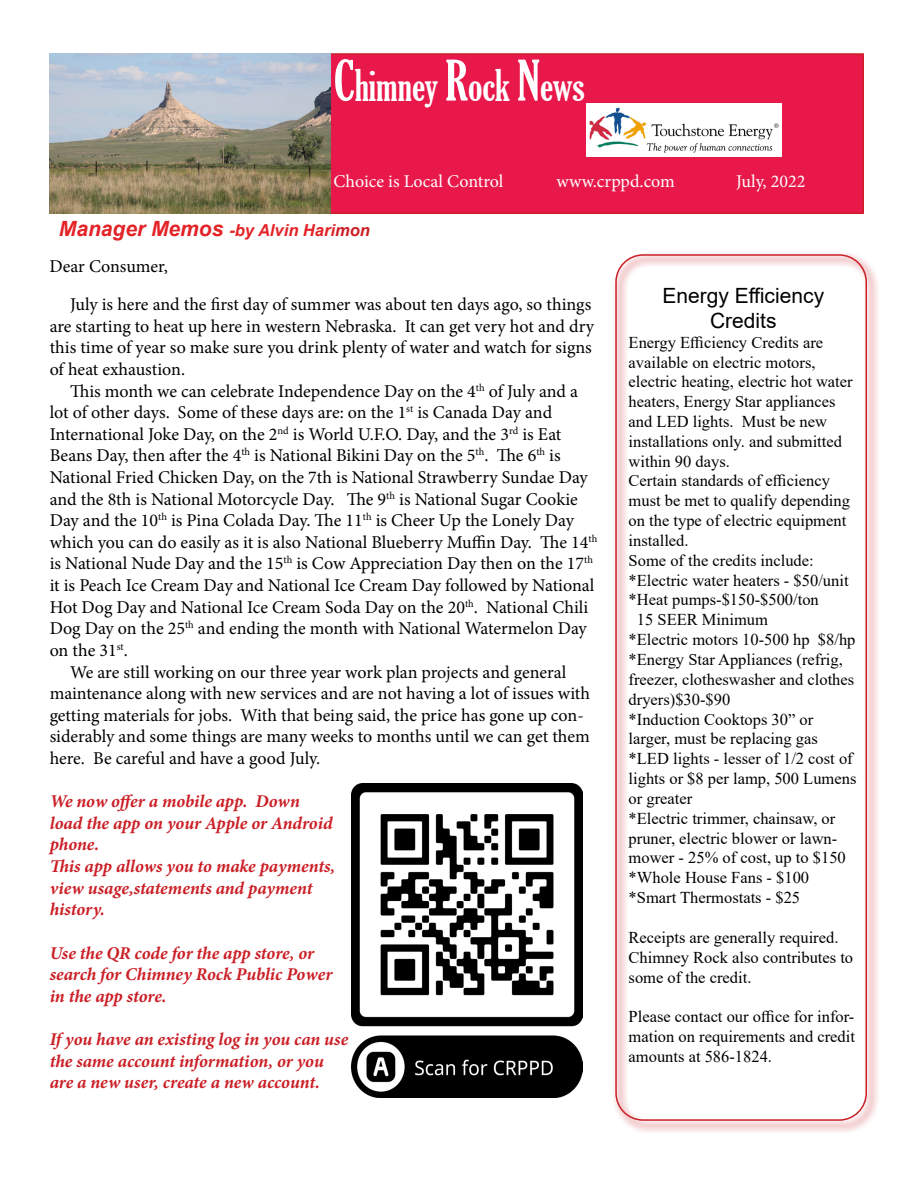
<style>
.page{position:relative;width:918px;height:1188px;background:#fff}
.page>*{position:absolute;margin:0;border:0;box-sizing:border-box;transform-origin:0 0}
.t1{font:extra-condensed 42px "Gloucester";color:#fff}
.t2{font:italic 700 21px "Arial";color:#e32328}
.t3{font:21px "Arial";color:#000}
.t4{font:18px/21.6px "Minion Pro";letter-spacing:-.005em;color:#000}
.t5{font:italic 700 18px/21.6px "Minion Pro";letter-spacing:-.005em;color:#cb1f26}
.t6{font:18px "Minion Pro";color:#fff}
.t7{font:16.5px/19.8px "Times New Roman";color:#000}
.s1{font-size:54px}
.s2{font-size:16.5px}
.s3{font-size:16.5px;color:#cb1f26}
</style>
<div class="page">
<div style="left:328px;top:54px;width:535px;height:159px;background:#e9184b"></div>
<div style="left:328px;top:53px;width:536px;height:161px;border:2px solid #cb1f26"></div>
<img style="left:587px;top:103px;width:194px;height:54px">
<div style="left:612px;top:251px;width:268px;height:883px;background:#cb1f26;opacity:.7"></div>
<div style="left:615px;top:254px;width:252px;height:867px;border:2px solid #cb1f26;border-radius:27px"></div>
<img style="left:351px;top:783px;width:231px;height:314px">
<img style="left:50px;top:54px;width:281px;height:160px">
<p class="t1" style="left:334px;top:61px;width:253px"><span class="s1">C</span>himney <span class="s1">R</span>ock <span class="s1">N</span>ews</p>
<p class="t6" style="left:334px;top:169px;width:172px">Choice is Local Control</p>
<p class="t6" style="left:557px;top:169px;width:120px">www.crppd.com</p>
<p class="t6" style="left:736px;top:169px;width:71px">July, 2022</p>
<p class="t2" style="left:59px;top:214px;width:312px">Manager Memos <span class="s2">-by Alvin Hari</span><span class="s3">mon</span></p>
<p class="t4" style="left:49px;top:256px;width:120px">Dear Consumer,</p>
<p class="t4" style="left:50px;top:294px;width:546px;text-indent:20px">July is here and the first day of summer was about ten days ago, so things are starting to heat up here in western Nebraska. It can get very hot and dry this time of year so make sure you drink plenty of water and watch for signs of heat exhaustion.</p>
<p class="t4" style="left:50px;top:380px;width:530px;text-indent:20px">This month we can celebrate Independence Day on the 4<sup>th</sup> of July and a lot of other days. Some of these days are: on the 1<sup>st</sup> is Canada Day and</p>
<p class="t4" style="left:50px;top:423px;width:549px">International Joke Day, on the 2<sup>nd</sup> is World U.F.O. Day, and the 3<sup>rd</sup> is Eat Beans Day, then after the 4<sup>th</sup> is National Bikini Day on the 5<sup>th</sup>. The 6<sup>th</sup> is National Fried Chicken Day, on the 7th is National Strawberry Sundae Day and the 8th is National Motorcycle Day. The 9<sup>th</sup> is National Sugar Cookie Day and the 10<sup>th</sup> is Pina Colada Day. The 11<sup>th</sup> is Cheer Up the Lonely Day which you can do easily as it is also National Blueberry Muffin Day. The 14<sup>th </sup>is National Nude Day and the 15<sup>th</sup> is Cow Appreciation Day then on the 17<sup>th </sup>it is Peach Ice Cream Day and National Ice Cream Day followed by National Hot Dog Day and National Ice Cream Soda Day on the 20<sup>th</sup>. National Chili Dog Day on the 25<sup>th</sup> and ending the month with National Watermelon Day on the 31<sup>st</sup>.</p>
<p class="t4" style="left:50px;top:661px;width:542px;text-indent:20px">We are still working on our three year work plan projects and general maintenance along with new services and are not having a lot of issues with getting materials for jobs. With that being said, the price has gone up con&shy;siderably and some things are many weeks to months until we can get them here. Be careful and have a good July.</p>
<p class="t5" style="left:50px;top:790px;width:284px">We now offer a mobile app. Down load the app on your Apple or Android phone.</p>
<p class="t5" style="left:50px;top:855px;width:287px">This app allows you to make payments, view usage,statements and payment history.</p>
<p class="t5" style="left:50px;top:942px;width:284px">Use the QR code for the app store, or search for Chimney Rock Public Power in the app store.</p>
<p class="t5" style="left:50px;top:1028px;width:300px">If you have an existing log in you can use the same account information, or you are a new user, create a new account.</p>
<p class="t3" style="left:662px;top:281px;width:163px">Energy Efficiency</p>
<p class="t3" style="left:710px;top:306px;width:68px">Credits</p>
<p class="t7" style="left:629px;top:332px;width:226px">Energy Efficiency Credits are available on electric motors, electric heating, electric hot water heaters, Energy Star appliances and LED lights. Must be new installations only. and submitted within 90 days.</p>
<p class="t7" style="left:629px;top:470px;width:223px">Certain standards of efficiency must be met to qualify depending on the type of electric equipment installed.</p>
<p class="t7" style="left:629px;top:550px;width:187px">Some of the credits include:</p>
<p class="t7" style="left:629px;top:570px;width:221px">*Electric water heaters - $50/unit</p>
<p class="t7" style="left:629px;top:589px;width:192px">*Heat pumps-$150-$500/ton</p>
<p class="t7" style="left:637px;top:609px;width:133px">15 SEER Minimum</p>
<p class="t7" style="left:629px;top:629px;width:228px">*Electric motors 10-500 hp $8/hp</p>
<p class="t7" style="left:629px;top:649px;width:227px">*Energy Star Appliances (refrig, freezer, clotheswasher and clothes dryers)$30-$90</p>
<p class="t7" style="left:629px;top:709px;width:186px">*Induction Cooktops 30” or</p>
<p class="t7" style="left:629px;top:728px;width:191px">larger, must be replacing gas</p>
<p class="t7" style="left:629px;top:748px;width:229px">*LED lights - lesser of 1/2 cost of lights or $8 per lamp, 500 Lumens or greater</p>
<p class="t7" style="left:629px;top:808px;width:219px">*Electric trimmer, chainsaw, or pruner, electric blower or lawn&shy;mower - 25% of cost, up to $150</p>
<p class="t7" style="left:629px;top:867px;width:182px">*Whole House Fans - $100</p>
<p class="t7" style="left:629px;top:887px;width:173px">*Smart Thermostats - $25</p>
<p class="t7" style="left:629px;top:927px;width:211px">Receipts are generally required.</p>
<p class="t7" style="left:629px;top:947px;width:226px">Chimney Rock also contributes to some of the credit.</p>
<p class="t7" style="left:629px;top:1006px;width:228px;text-align:justify">Please contact our office for infor&shy;mation on requirements and credit amounts at 586-1824.</p>
</div>
